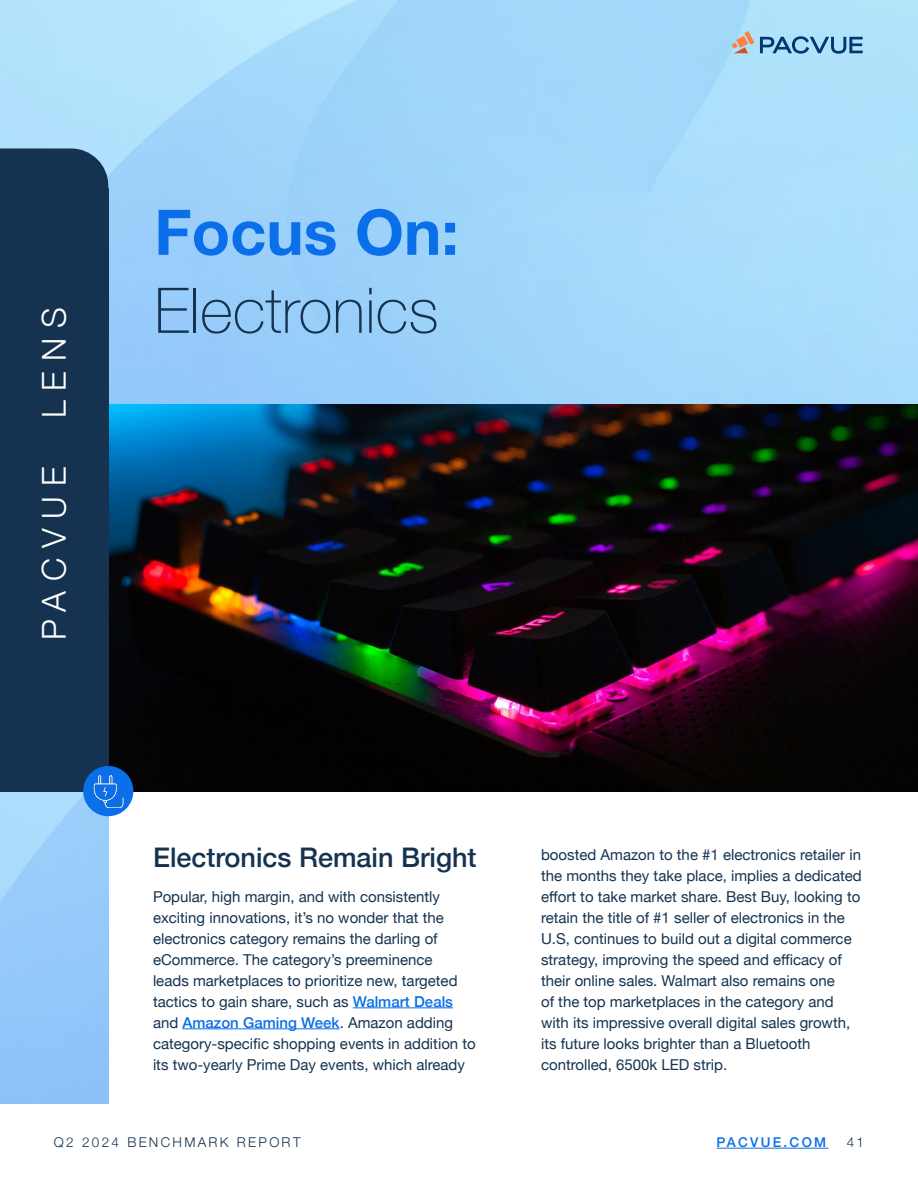
<style>
.page{position:relative;width:918px;height:1188px;background:#fff}
.page>*{position:absolute;margin:0;border:0;box-sizing:border-box;transform-origin:0 0}
.t1{font:100 63px "Helvetica Neue";color:#153350}
.t2{font:700 63px "Helvetica Neue";color:#0a6fe8}
.t3{font:300 33px "Helvetica Neue";letter-spacing:.3em;color:#fff}
.t4{font:500 27px "Helvetica Neue";color:#153350}
.t5{font:15px/21px "Helvetica Neue";color:#153350}
.t6{font:300 13.5px "Helvetica Neue";letter-spacing:.17em;color:#153350}
.t7{font:500 13.5px "Helvetica Neue";letter-spacing:.17em;color:#0a6fe8}
.s1{font-weight:500;color:#0a6fe8}
</style>
<div class="page">
<img style="left:0;top:0;width:918px;height:405px">
<svg style="left:0;top:148px;width:108px;height:40px;background:#21405d"></svg>
<img style="left:0;top:791px;width:108px;height:313px">
<hr style="left:717px;top:1148px;width:112px;height:1px;background:#0a6fe8">
<img style="left:108px;top:405px;width:810px;height:386px">
<svg style="left:732px;top:31px;width:131px;height:23px;background:#8bb3ce"></svg>
<hr style="left:353px;top:1007px;width:100px;height:1px;background:#0a6fe8">
<hr style="left:182px;top:1028px;width:158px;height:1px;background:#0a6fe8">
<div style="left:0;top:188px;width:108px;height:603px;background:#153350"></div>
<div style="left:83px;top:766px;width:50px;height:50px;background:#0a6fe8;border-radius:50%"></div>
<img style="left:93px;top:775px;width:31px;height:32px">
<p class="t3" style="left:27px;top:418px;width:113px;rotate:-90deg">LENS</p>
<p class="t3" style="left:27px;top:640px;width:175px;rotate:-90deg">PACVUE</p>
<p class="t2" style="left:154px;top:183px;width:306px">Focus On:</p>
<p class="t1" style="left:154px;top:263px;width:286px">Electronics</p>
<p class="t4" style="left:153px;top:836px;width:325px">Electronics Remain Bright</p>
<p class="t5" style="left:153px;top:887px;width:324px">Popular, high margin, and with consistently exciting innovations, it’s no wonder that the electronics category remains the darling of eCommerce. The category’s preeminence<br>leads marketplaces to prioritize new, targeted tactics to gain share, such as <span class="s1">Walmart Deals </span>and <span class="s1">Amazon Gaming Week</span>. Amazon adding category-specific shopping events in addition to its two-yearly Prime Day events, which already</p>
<p class="t5" style="left:541px;top:845px;width:322px">boosted Amazon to the #1 electronics retailer in the months they take place, implies a dedicated effort to take market share. Best Buy, looking to retain the title of #1 seller of electronics in the U.S, continues to build out a digital commerce strategy, improving the speed and efficacy of their online sales. Walmart also remains one<br>of the top marketplaces in the category and with its impressive overall digital sales growth, its future looks brighter than a Bluetooth controlled, 6500k LED strip.</p>
<p class="t6" style="left:54px;top:1131px;width:248px">Q2 2024 BENCHMARK REPORT</p>
<p class="t7" style="left:717px;top:1132px;width:111px">PACVUE.COM</p>
<p class="t6" style="left:847px;top:1131px;width:19px">41</p>
</div>
